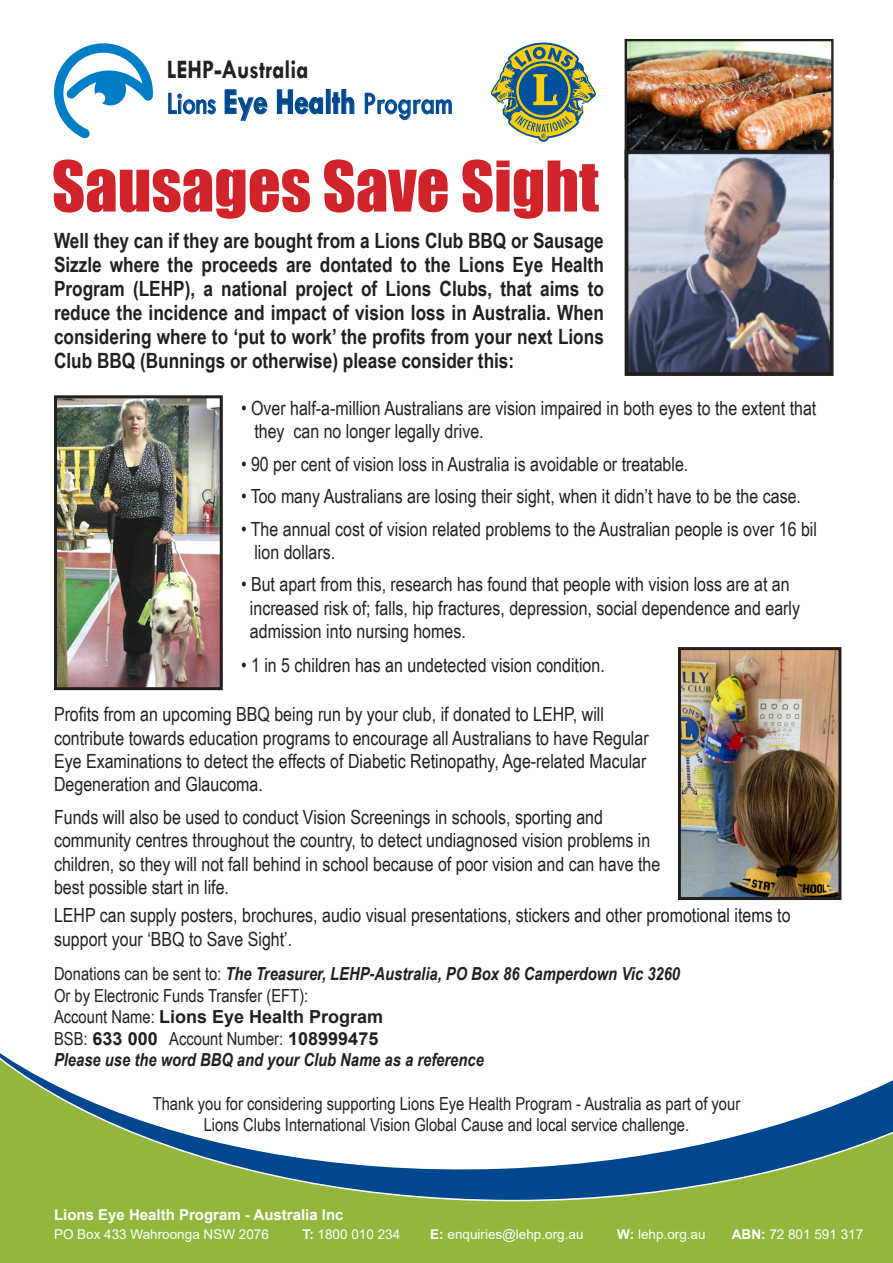
<style>
.page{position:relative;width:893px;height:1263px;background:#fff}
.page>*{position:absolute;margin:0;border:0;box-sizing:border-box;transform-origin:0 0}
.t1{font:64.5px "Impact";color:#d1232a}
.t2{font:32.25px "Tw Cen";color:#01478d;scale:.81 1}
.t3{font:700 26.85px "Tw Cen";color:#231f20;scale:.86 1}
.t4{font:700 21px/24px "Arial Narrow";color:#231f20;text-align:justify}
.t5{font:19.5px/23.4px "Arial Narrow";color:#231f20}
.t6{font:18px "Arial Narrow";color:#231f20}
.t7{font:italic 700 18px "Arial Narrow";color:#231f20}
.t8{font:700 18px "Arial";color:#231f20}
.t9{font:700 15px "Arial";color:#fff}
.t10{font:13.5px "Arial";color:#fff}
.s1{font-weight:700;font-size:36.6px}
.s2{font-weight:400;font-style:normal}
.s3{font-family:"Arial Narrow";font-weight:400}
.s4{font-family:"Arial";font-weight:700}
.s5{font-weight:700}
</style>
<div class="page">
<div style="left:0;top:1201px;width:893px;height:62px;background:#94b63d"></div>
<svg style="left:0;top:1180px;width:893px;height:21px;background:#6b965b"></svg>
<svg style="left:0;top:647px;width:893px;height:533px"></svg>
<div style="left:0;top:417px;width:295px;height:434px;background:#fff"></div>
<svg style="left:168px;top:92px;width:48px;height:23px"></svg>
<svg style="left:224px;top:89px;width:44px;height:32px"></svg>
<svg style="left:276px;top:89px;width:48px;height:26px"></svg>
<div style="left:326px;top:89px;width:5px;height:25px;border:1px solid #01529a"></div>
<svg style="left:332px;top:89px;width:23px;height:26px"></svg>
<svg style="left:364px;top:92px;width:88px;height:29px"></svg>
<svg style="left:491px;top:43px;width:105px;height:99px"></svg>
<svg style="left:54px;top:43px;width:99px;height:95px"></svg>
<img style="left:628px;top:42px;width:202px;height:108px">
<div style="left:625px;top:39px;width:208px;height:140px;border:2px solid #231f20"></div>
<img style="left:630px;top:155px;width:198px;height:216px">
<div style="left:625px;top:150px;width:208px;height:226px;border:4px solid #231f20"></div>
<img style="left:682px;top:651px;width:155px;height:245px">
<div style="left:678px;top:647px;width:163px;height:253px;border:3px solid #231f20"></div>
<img style="left:58px;top:399px;width:161px;height:287px">
<div style="left:54px;top:395px;width:169px;height:295px;border:3px solid #231f20"></div>
<p class="t3" style="left:167px;top:53px;width:167px">LEHP-Australia</p>
<p class="t2" style="left:167px;top:84px;width:354px">Lions <span class="s1">Eye Health</span> Program</p>
<p class="t1" style="left:52px;top:136px;width:548px">Sausages Save Sight</p>
<p class="t4" style="left:54px;top:228px;width:551px">Well they can if they are bought from a Lions Club BBQ or Sausage Sizzle where the proceeds are dontated to the Lions Eye Health Program (LEHP), a national project of Lions Clubs, that aims to reduce the incidence and impact of vision loss in Australia. When considering where to ‘put to work’ the profits from your next Lions Club BBQ (Bunnings or otherwise) please consider this:</p>
<p class="t5" style="left:241px;top:396px;width:577px">• Over half-a-million Australians are vision impaired in both eyes to the extent that</p>
<p class="t5" style="left:254px;top:419px;width:231px">they can no longer legally drive.</p>
<p class="t5" style="left:241px;top:451px;width:449px">• 90 per cent of vision loss in Australia is avoidable or treatable.</p>
<p class="t5" style="left:241px;top:484px;width:561px">• Too many Australians are losing their sight, when it didn’t have to be the case.</p>
<p class="t5" style="left:241px;top:516px;width:578px">• The annual cost of vision related problems to the Australian people is over 16 bil</p>
<p class="t5" style="left:254px;top:540px;width:82px">lion dollars.</p>
<p class="t5" style="left:241px;top:572px;width:550px">• But apart from this, research has found that people with vision loss are at an</p>
<p class="t5" style="left:250px;top:595px;width:552px">increased risk of; falls, hip fractures, depression, social dependence and early</p>
<p class="t5" style="left:250px;top:619px;width:217px">admission into nursing homes.</p>
<p class="t5" style="left:241px;top:653px;width:365px">• 1 in 5 children has an undetected vision condition.</p>
<p class="t5" style="left:54px;top:702px;width:596px">Profits from an upcoming BBQ being run by your club, if donated to LEHP, will contribute towards education programs to encourage all Australians to have Regular Eye Examinations to detect the effects of Diabetic Retinopathy, Age-related Macular Degeneration and Glaucoma.</p>
<p class="t5" style="left:54px;top:804px;width:608px">Funds will also be used to conduct Vision Screenings in schools, sporting and community centres throughout the country, to detect undiagnosed vision problems in children, so they will not fall behind in school because of poor vision and can have the best possible start in life.</p>
<p class="t5" style="left:54px;top:903px;width:738px">LEHP can supply posters, brochures, audio visual presentations, stickers and other promotional items to support your ‘BBQ to Save Sight’.</p>
<p class="t7" style="left:54px;top:960px;width:628px"><span class="s2">Donations can be sent to:</span> The Treasurer, LEHP-Australia, PO Box 86 Camperdown Vic 3260</p>
<p class="t6" style="left:54px;top:982px;width:256px">Or by Electronic Funds Transfer (EFT):</p>
<p class="t8" style="left:54px;top:1004px;width:331px"><span class="s3">Account Name:</span> Lions Eye Health Program</p>
<p class="t6" style="left:54px;top:1025px;width:326px">BSB: <span class="s4">633 000</span> Account Number: <span class="s4">108999475</span></p>
<p class="t7" style="left:54px;top:1046px;width:431px">Please use the word BBQ and your Club Name as a reference</p>
<p class="t6" style="left:153px;top:1090px;width:589px">Thank you for considering supporting Lions Eye Health Program - Australia as part of your</p>
<p class="t6" style="left:204px;top:1112px;width:487px">Lions Clubs International Vision Global Cause and local service challenge.</p>
<p class="t9" style="left:54px;top:1204px;width:291px">Lions Eye Health Program - Australia Inc</p>
<p class="t10" style="left:54px;top:1224px;width:216px">PO Box 433 Wahroonga NSW 2076</p>
<p class="t10" style="left:303px;top:1224px;width:99px"><span class="s5">T:</span> 1800 010 234</p>
<p class="t10" style="left:430px;top:1224px;width:155px"><span class="s5">E:</span> enquiries@lehp.org.au</p>
<p class="t10" style="left:617px;top:1224px;width:90px"><span class="s5">W:</span> lehp.org.au</p>
<p class="t10" style="left:732px;top:1224px;width:133px"><span class="s5">ABN:</span> 72 801 591 317</p>
</div>
